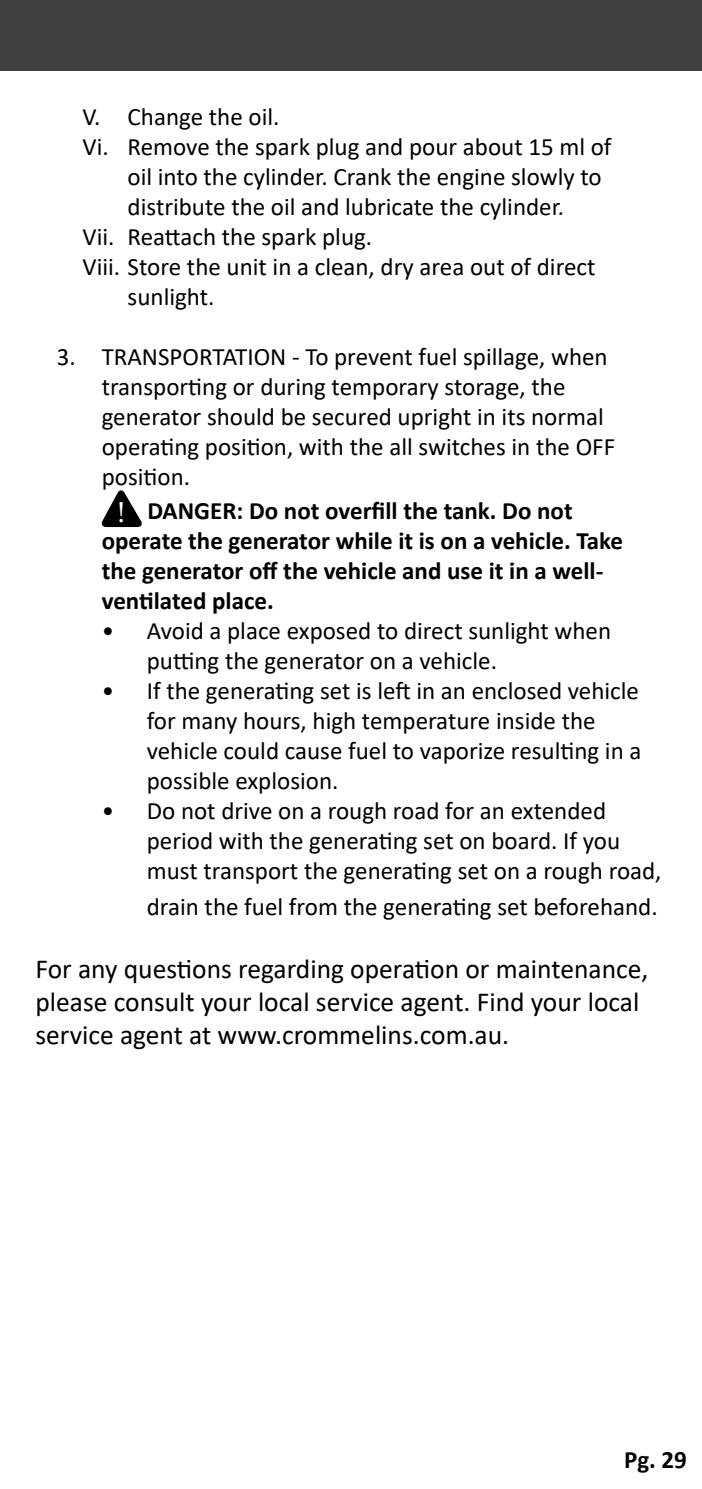
<style>
.page{position:relative;width:702px;height:1489px;background:#fff}
.page>*{position:absolute;margin:0;border:0;box-sizing:border-box;transform-origin:0 0}
.t1{font:27.5px/33px "Calibri";color:#000}
.t2{font:25px/30px "Calibri";color:#000}
.t3{font:700 25px/30px "Calibri";color:#000}
.s1{font-family:"Minion Pro";font-weight:400;font-size:30px;color:#fff}
</style>
<div class="page">
<div style="left:0;top:0;width:702px;height:71px;background:#414042"></div>
<svg style="left:101px;top:490px;width:41px;height:37px"></svg>
<p class="t2" style="left:83px;top:101px;width:198px">V. Change the oil.</p>
<p class="t2" style="left:83px;top:131px;width:530px">Vi. Remove the spark plug and pour about 15 ml of</p>
<p class="t2" style="left:128px;top:161px;width:475px">oil into the cylinder. Crank the engine slowly to</p>
<p class="t2" style="left:128px;top:191px;width:438px">distribute the oil and lubricate the cylinder.</p>
<p class="t2" style="left:83px;top:221px;width:291px">Vii. Reattach the spark plug.</p>
<p class="t2" style="left:83px;top:251px;width:514px">Viii. Store the unit in a clean, dry area out of direct</p>
<p class="t2" style="left:128px;top:281px;width:88px">sunlight.</p>
<p class="t2" style="left:102px;top:341px;width:515px;text-indent:-45px">3. TRANSPORTATION - To prevent fuel spillage, when transporting or during temporary storage, the generator should be secured upright in its normal operating position, with the all switches in the OFF position.</p>
<p class="t3" style="left:102px;top:495px;width:523px;text-indent:15px"><span class="s1">!</span> DANGER: Do not overfill the tank. Do not operate the generator while it is on a vehicle. Take the generator off the vehicle and use it in a well&shy;ventilated place.</p>
<p class="t2" style="left:147px;top:615px;width:466px;text-indent:-45px">• Avoid a place exposed to direct sunlight when putting the generator on a vehicle.</p>
<p class="t2" style="left:147px;top:675px;width:496px;text-indent:-45px">• If the generating set is left in an enclosed vehicle for many hours, high temperature inside the vehicle could cause fuel to vaporize resulting in a possible explosion.</p>
<p class="t2" style="left:147px;top:795px;width:516px;text-indent:-45px">• Do not drive on a rough road for an extended period with the generating set on board. If you must transport the generating set on a rough road,</p>
<p class="t2" style="left:147px;top:891px;width:512px">drain the fuel from the generating set beforehand.</p>
<p class="t1" style="left:35px;top:951px;width:614px">For any questions regarding operation or maintenance, please consult your local service agent. Find your local service agent at www.crommelins.com.au.</p>
<p class="t3" style="left:624px;top:1443px;width:64px">Pg. 29</p>
</div>
